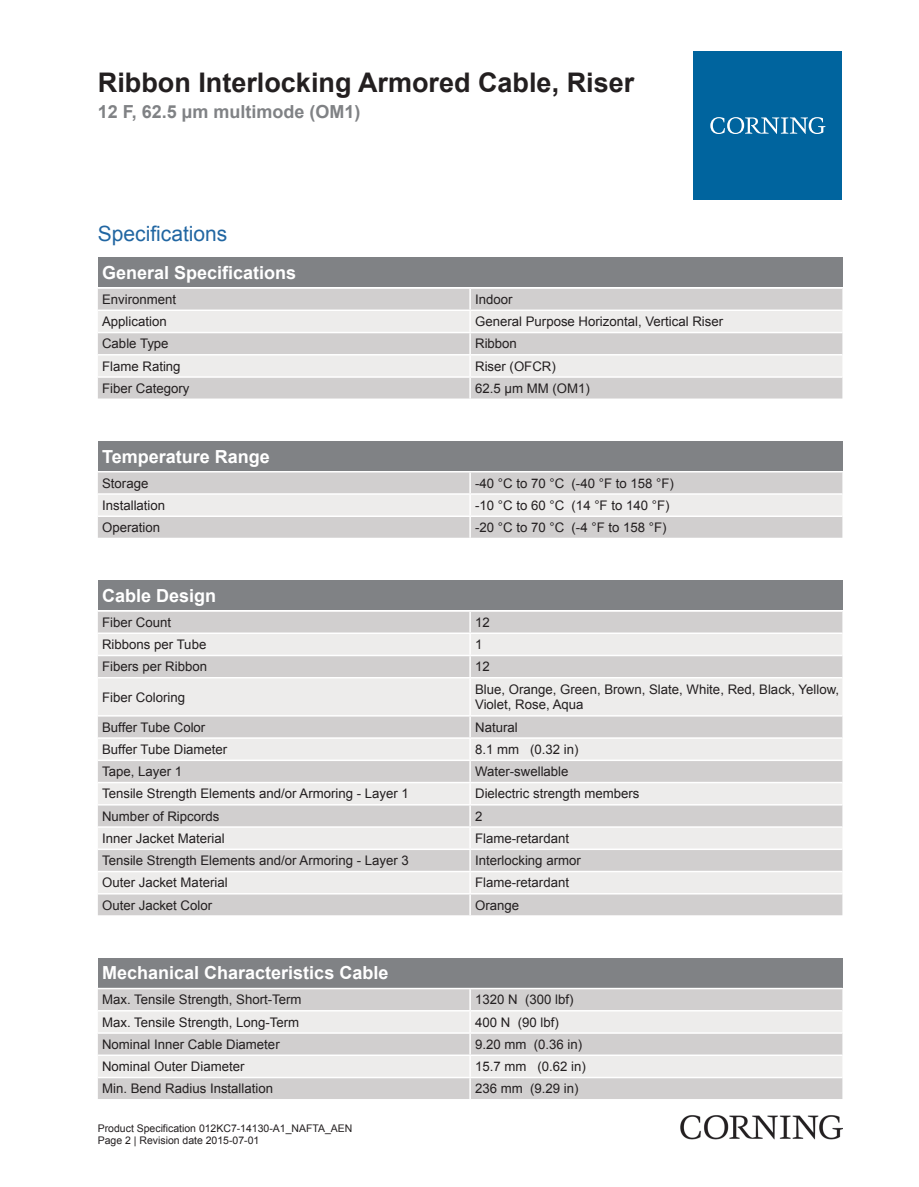
<style>
.page{position:relative;width:919px;height:1187px;background:#fff}
.page>*{position:absolute;margin:0;border:0;box-sizing:border-box;transform-origin:0 0}
.t1{font:700 27px "Arial";color:#231f20}
.t2{font:21px "Arial";color:#2166a2}
.t3{font:700 18px "Arial";color:#fff}
.t4{font:700 18px "Arial";color:#808285}
.t5{font:13.2px/15.9px "Arial";color:#231f20}
.t6{font:10.5px/12.6px "Arial";color:#231f20}
</style>
<div class="page">
<div style="left:98px;top:257px;width:744px;height:30px;background:#808285"></div>
<div style="left:98px;top:289px;width:744px;height:109px;background:#d1cfcf"></div>
<svg style="left:98px;top:311px;width:744px;height:65px;background:#e4e2e2"></svg>
<hr style="left:469px;top:289px;width:2px;height:20px;background:#fff">
<hr style="left:469px;top:311px;width:2px;height:21px;background:#fff">
<hr style="left:469px;top:333px;width:2px;height:21px;background:#fff">
<hr style="left:469px;top:355px;width:2px;height:21px;background:#fff">
<hr style="left:469px;top:378px;width:2px;height:20px;background:#fff">
<hr style="left:98px;top:309px;width:372px;height:2px;background:#fff">
<hr style="left:470px;top:309px;width:372px;height:2px;background:#fff">
<hr style="left:98px;top:332px;width:372px;height:1px;background:#fff">
<hr style="left:470px;top:332px;width:372px;height:1px;background:#fff">
<hr style="left:98px;top:354px;width:372px;height:1px;background:#fff">
<hr style="left:470px;top:354px;width:372px;height:1px;background:#fff">
<hr style="left:98px;top:376px;width:372px;height:2px;background:#fff">
<hr style="left:470px;top:376px;width:372px;height:2px;background:#fff">
<div style="left:98px;top:441px;width:744px;height:30px;background:#808285"></div>
<div style="left:98px;top:472px;width:744px;height:65px;background:#d1cfcf"></div>
<div style="left:98px;top:494px;width:744px;height:21px;background:#edeceb"></div>
<hr style="left:469px;top:472px;width:2px;height:21px;background:#fff">
<hr style="left:469px;top:494px;width:2px;height:21px;background:#fff">
<hr style="left:469px;top:517px;width:2px;height:20px;background:#fff">
<hr style="left:98px;top:493px;width:372px;height:1px;background:#fff">
<hr style="left:470px;top:493px;width:372px;height:1px;background:#fff">
<hr style="left:98px;top:515px;width:372px;height:2px;background:#fff">
<hr style="left:470px;top:515px;width:372px;height:2px;background:#fff">
<div style="left:98px;top:580px;width:744px;height:30px;background:#808285"></div>
<div style="left:98px;top:611px;width:744px;height:304px;background:#d1cfcf"></div>
<svg style="left:98px;top:634px;width:744px;height:259px;background:#e1e0df"></svg>
<hr style="left:469px;top:611px;width:2px;height:21px;background:#fff">
<hr style="left:469px;top:634px;width:2px;height:20px;background:#fff">
<hr style="left:469px;top:656px;width:2px;height:21px;background:#fff">
<hr style="left:469px;top:678px;width:2px;height:37px;background:#fff">
<hr style="left:469px;top:716px;width:2px;height:21px;background:#fff">
<hr style="left:469px;top:738px;width:2px;height:21px;background:#fff">
<hr style="left:469px;top:761px;width:2px;height:20px;background:#fff">
<hr style="left:469px;top:783px;width:2px;height:21px;background:#fff">
<hr style="left:469px;top:805px;width:2px;height:21px;background:#fff">
<hr style="left:469px;top:827px;width:2px;height:21px;background:#fff">
<hr style="left:469px;top:850px;width:2px;height:20px;background:#fff">
<hr style="left:469px;top:872px;width:2px;height:21px;background:#fff">
<hr style="left:469px;top:894px;width:2px;height:21px;background:#fff">
<hr style="left:98px;top:632px;width:372px;height:2px;background:#fff">
<hr style="left:470px;top:632px;width:372px;height:2px;background:#fff">
<hr style="left:98px;top:654px;width:372px;height:2px;background:#fff">
<hr style="left:470px;top:654px;width:372px;height:2px;background:#fff">
<hr style="left:98px;top:677px;width:372px;height:1px;background:#fff">
<hr style="left:470px;top:677px;width:372px;height:1px;background:#fff">
<hr style="left:98px;top:715px;width:372px;height:1px;background:#fff">
<hr style="left:470px;top:715px;width:372px;height:1px;background:#fff">
<hr style="left:98px;top:737px;width:372px;height:1px;background:#fff">
<hr style="left:470px;top:737px;width:372px;height:1px;background:#fff">
<hr style="left:98px;top:759px;width:372px;height:2px;background:#fff">
<hr style="left:470px;top:759px;width:372px;height:2px;background:#fff">
<hr style="left:98px;top:781px;width:372px;height:2px;background:#fff">
<hr style="left:470px;top:781px;width:372px;height:2px;background:#fff">
<hr style="left:98px;top:804px;width:372px;height:1px;background:#fff">
<hr style="left:470px;top:804px;width:372px;height:1px;background:#fff">
<hr style="left:98px;top:826px;width:372px;height:1px;background:#fff">
<hr style="left:470px;top:826px;width:372px;height:1px;background:#fff">
<hr style="left:98px;top:848px;width:372px;height:2px;background:#fff">
<hr style="left:470px;top:848px;width:372px;height:2px;background:#fff">
<hr style="left:98px;top:870px;width:372px;height:2px;background:#fff">
<hr style="left:470px;top:870px;width:372px;height:2px;background:#fff">
<hr style="left:98px;top:893px;width:372px;height:1px;background:#fff">
<hr style="left:470px;top:893px;width:372px;height:1px;background:#fff">
<div style="left:98px;top:957px;width:744px;height:30px;background:#808285"></div>
<div style="left:98px;top:989px;width:744px;height:109px;background:#d1cfcf"></div>
<svg style="left:98px;top:1011px;width:744px;height:65px;background:#e4e3e2"></svg>
<hr style="left:469px;top:989px;width:2px;height:20px;background:#fff">
<hr style="left:469px;top:1011px;width:2px;height:21px;background:#fff">
<hr style="left:469px;top:1033px;width:2px;height:21px;background:#fff">
<hr style="left:469px;top:1055px;width:2px;height:21px;background:#fff">
<hr style="left:469px;top:1078px;width:2px;height:20px;background:#fff">
<hr style="left:98px;top:1009px;width:372px;height:2px;background:#fff">
<hr style="left:470px;top:1009px;width:372px;height:2px;background:#fff">
<hr style="left:98px;top:1032px;width:372px;height:1px;background:#fff">
<hr style="left:470px;top:1032px;width:372px;height:1px;background:#fff">
<hr style="left:98px;top:1054px;width:372px;height:1px;background:#fff">
<hr style="left:470px;top:1054px;width:372px;height:1px;background:#fff">
<hr style="left:98px;top:1076px;width:372px;height:2px;background:#fff">
<hr style="left:470px;top:1076px;width:372px;height:2px;background:#fff">
<div style="left:693px;top:51px;width:149px;height:149px;background:#00649e"></div>
<svg style="left:710px;top:117px;width:115px;height:17px"></svg>
<img style="left:680px;top:1115px;width:162px;height:24px">
<h1 class="t1" style="left:98px;top:64px;width:538px">Ribbon Interlocking Armored Cable, Riser</h1>
<h3 class="t4" style="left:98px;top:100px;width:264px">12 F, 62.5 µm multimode (OM1)</h3>
<h2 class="t2" style="left:98px;top:219px;width:131px">Specifications</h2>
<h3 class="t3" style="left:102px;top:260px;width:196px">General Specifications</h3>
<p class="t5" style="left:102px;top:291px;width:76px">Environment</p>
<p class="t5" style="left:475px;top:291px;width:39px">Indoor</p>
<p class="t5" style="left:102px;top:314px;width:66px">Application</p>
<p class="t5" style="left:475px;top:314px;width:249px">General Purpose Horizontal, Vertical Riser</p>
<p class="t5" style="left:102px;top:336px;width:68px">Cable Type</p>
<p class="t5" style="left:475px;top:336px;width:43px">Ribbon</p>
<p class="t5" style="left:102px;top:358px;width:80px">Flame Rating</p>
<p class="t5" style="left:475px;top:358px;width:82px">Riser (OFCR)</p>
<p class="t5" style="left:102px;top:380px;width:89px">Fiber Category</p>
<p class="t5" style="left:475px;top:380px;width:116px">62.5 µm MM (OM1)</p>
<h3 class="t3" style="left:102px;top:444px;width:169px">Temperature Range</h3>
<p class="t5" style="left:102px;top:475px;width:48px">Storage</p>
<p class="t5" style="left:475px;top:475px;width:200px">-40 °C to 70 °C (-40 °F to 158 °F)</p>
<p class="t5" style="left:102px;top:497px;width:65px">Installation</p>
<p class="t5" style="left:475px;top:497px;width:196px">-10 °C to 60 °C (14 °F to 140 °F)</p>
<p class="t5" style="left:102px;top:519px;width:59px">Operation</p>
<p class="t5" style="left:475px;top:519px;width:193px">-20 °C to 70 °C (-4 °F to 158 °F)</p>
<h3 class="t3" style="left:102px;top:583px;width:116px">Cable Design</h3>
<p class="t5" style="left:102px;top:614px;width:70px">Fiber Count</p>
<p class="t5" style="left:475px;top:614px;width:16px">12</p>
<p class="t5" style="left:102px;top:636px;width:106px">Ribbons per Tube</p>
<p class="t5" style="left:475px;top:636px;width:9px">1</p>
<p class="t5" style="left:102px;top:659px;width:106px">Fibers per Ribbon</p>
<p class="t5" style="left:475px;top:659px;width:16px">12</p>
<p class="t5" style="left:102px;top:689px;width:84px">Fiber Coloring</p>
<p class="t5" style="left:475px;top:681px;width:365px">Blue, Orange, Green, Brown, Slate, White, Red, Black, Yellow,<br>Violet, Rose, Aqua</p>
<p class="t5" style="left:102px;top:719px;width:105px">Buffer Tube Color</p>
<p class="t5" style="left:475px;top:719px;width:44px">Natural</p>
<p class="t5" style="left:102px;top:741px;width:127px">Buffer Tube Diameter</p>
<p class="t5" style="left:475px;top:741px;width:105px">8.1 mm (0.32 in)</p>
<p class="t5" style="left:102px;top:763px;width:81px">Tape, Layer 1</p>
<p class="t5" style="left:475px;top:763px;width:95px">Water-swellable</p>
<p class="t5" style="left:102px;top:785px;width:308px">Tensile Strength Elements and/or Armoring - Layer 1</p>
<p class="t5" style="left:475px;top:785px;width:166px">Dielectric strength members</p>
<p class="t5" style="left:102px;top:808px;width:119px">Number of Ripcords</p>
<p class="t5" style="left:475px;top:808px;width:9px">2</p>
<p class="t5" style="left:102px;top:830px;width:124px">Inner Jacket Material</p>
<p class="t5" style="left:475px;top:830px;width:95px">Flame-retardant</p>
<p class="t5" style="left:102px;top:852px;width:308px">Tensile Strength Elements and/or Armoring - Layer 3</p>
<p class="t5" style="left:475px;top:852px;width:107px">Interlocking armor</p>
<p class="t5" style="left:102px;top:874px;width:127px">Outer Jacket Material</p>
<p class="t5" style="left:475px;top:874px;width:95px">Flame-retardant</p>
<p class="t5" style="left:102px;top:897px;width:112px">Outer Jacket Color</p>
<p class="t5" style="left:475px;top:897px;width:46px">Orange</p>
<h3 class="t3" style="left:102px;top:961px;width:288px">Mechanical Characteristics Cable</h3>
<p class="t5" style="left:102px;top:991px;width:201px">Max. Tensile Strength, Short-Term</p>
<p class="t5" style="left:475px;top:991px;width:100px">1320 N (300 lbf)</p>
<p class="t5" style="left:102px;top:1014px;width:199px">Max. Tensile Strength, Long-Term</p>
<p class="t5" style="left:475px;top:1014px;width:85px">400 N (90 lbf)</p>
<p class="t5" style="left:102px;top:1036px;width:179px">Nominal Inner Cable Diameter</p>
<p class="t5" style="left:475px;top:1036px;width:109px">9.20 mm (0.36 in)</p>
<p class="t5" style="left:102px;top:1058px;width:144px">Nominal Outer Diameter</p>
<p class="t5" style="left:475px;top:1058px;width:112px">15.7 mm (0.62 in)</p>
<p class="t5" style="left:102px;top:1080px;width:172px">Min. Bend Radius Installation</p>
<p class="t5" style="left:475px;top:1080px;width:105px">236 mm (9.29 in)</p>
<p class="t6" style="left:98px;top:1121px;width:256px">Product Specification 012KC7-14130-A1_NAFTA_AEN<br>Page 2 | Revision date 2015-07-01</p>
</div>
